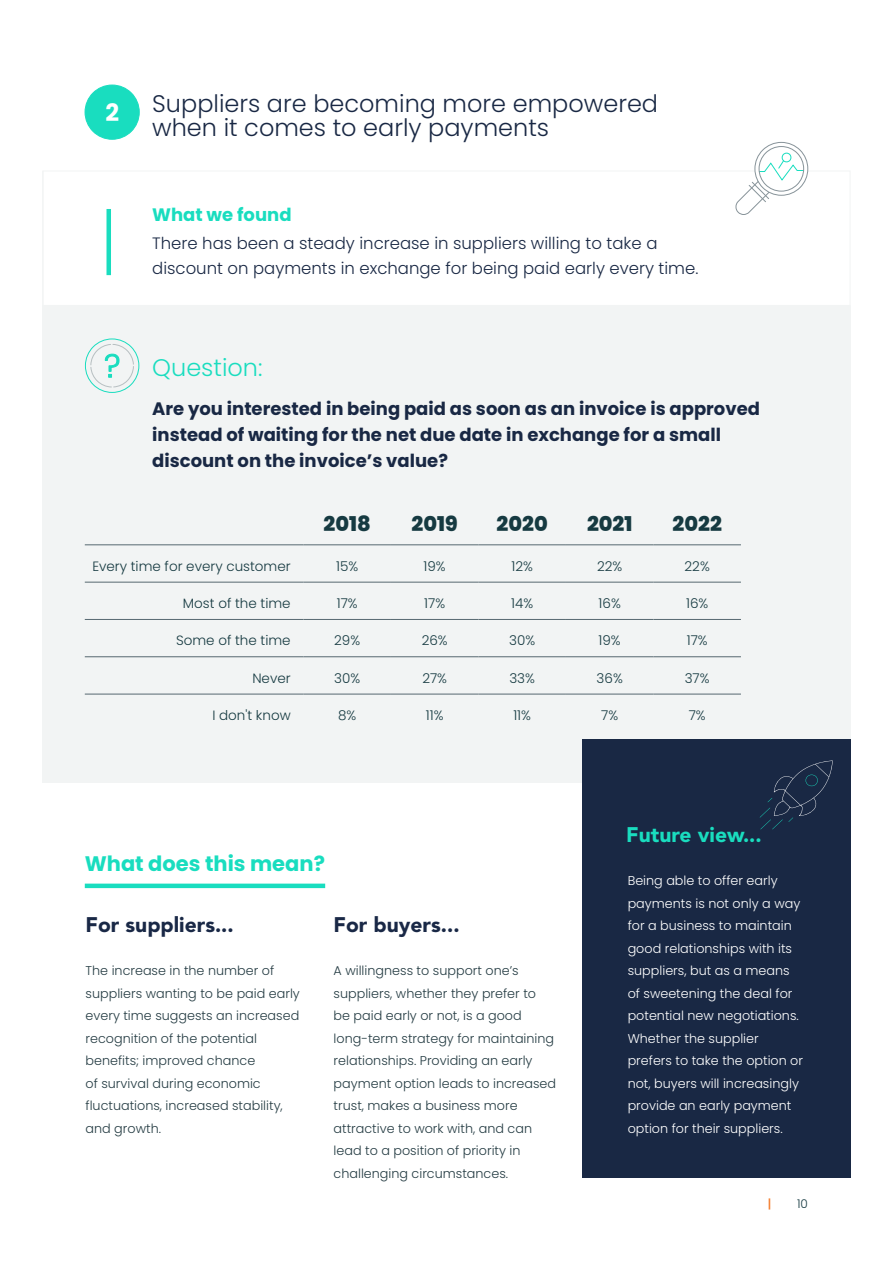
<style>
.page{position:relative;width:893px;height:1263px;background:#fff}
.page>*{position:absolute;margin:0;border:0;box-sizing:border-box;transform-origin:0 0}
.Paragraph_Style1{font:300 24px/24px "Poppins";color:#192844}
.Paragraph_Style1-2{font:300 24px "Poppins";color:#19ddbf}
.Paragraph_Style1-3{font:700 24px "Poppins";color:#fff}
.Paragraph_Style1-4{font:900 21px "Avenir LT Std";color:#192846}
.Body_Text{font:800 21px "Poppins";color:#163a41}
.Paragraph_Style11{font:700 21px "Poppins";color:#19ddbf}
.Paragraph_Style1-5{font:900 21px "Avenir LT Std";color:#19ddbf}
.Paragraph_Style1-6{font:700 18px/25.7px "Poppins";color:#192844}
.Paragraph_Style1-7{font:700 18px "Poppins";color:#19ddbf}
.Paragraph_Style1-8{font:300 16.5px/25.7px "Poppins";color:#192844}
.Body_Text-2{font:300 13.5px "Poppins";color:#163a41}
.Body_Text-3{font:300 12.75px/22.5px "Poppins";color:#263d44}
.Body_Text-4{font:300 12.75px/22.5px "Poppins";color:#fff}
.Body_Text-5{font:300 12px "Poppins";color:#163a41}
.Body_Text-6{font:700 12px "Gotham";color:#f47c2c}
</style>
<div class="page">
<div style="left:43px;top:306px;width:807px;height:476px;background:#f2f4f4"></div>
<div style="left:582px;top:740px;width:268px;height:438px;background:#192844"></div>
<div style="left:43px;top:171px;width:807px;height:135px;border:1px solid #f2f4f4"></div>
<svg style="left:85px;top:85px;width:54px;height:54px"></svg>
<svg style="left:85px;top:338px;width:55px;height:55px"></svg>
<svg style="left:735px;top:142px;width:73px;height:73px"></svg>
<div style="left:106px;top:209px;width:5px;height:66px;background:#19ddbf"></div>
<hr style="left:85px;top:884px;width:240px;height:4px;background:#19ddbf">
<svg style="left:303px;top:544px;width:438px;height:150px"></svg>
<hr style="left:85px;top:545px;width:218px;height:1px;background:#566870">
<hr style="left:85px;top:582px;width:218px;height:1px;background:#566870">
<hr style="left:85px;top:619px;width:218px;height:1px;background:#566870">
<hr style="left:85px;top:656px;width:218px;height:1px;background:#566870">
<hr style="left:85px;top:694px;width:218px;height:1px;background:#566870">
<hr style="left:303px;top:545px;width:88px;height:1px;background:#566870">
<hr style="left:391px;top:545px;width:87px;height:1px;background:#566870">
<hr style="left:478px;top:545px;width:88px;height:1px;background:#566870">
<hr style="left:566px;top:545px;width:87px;height:1px;background:#566870">
<hr style="left:653px;top:545px;width:88px;height:1px;background:#566870">
<hr style="left:303px;top:582px;width:88px;height:1px;background:#566870">
<hr style="left:391px;top:582px;width:87px;height:1px;background:#566870">
<hr style="left:478px;top:582px;width:88px;height:1px;background:#566870">
<hr style="left:566px;top:582px;width:87px;height:1px;background:#566870">
<hr style="left:653px;top:582px;width:88px;height:1px;background:#566870">
<hr style="left:303px;top:619px;width:88px;height:1px;background:#566870">
<hr style="left:391px;top:619px;width:87px;height:1px;background:#566870">
<hr style="left:478px;top:619px;width:88px;height:1px;background:#566870">
<hr style="left:566px;top:619px;width:87px;height:1px;background:#566870">
<hr style="left:653px;top:619px;width:88px;height:1px;background:#566870">
<hr style="left:303px;top:656px;width:88px;height:1px;background:#566870">
<hr style="left:391px;top:656px;width:87px;height:1px;background:#566870">
<hr style="left:478px;top:656px;width:88px;height:1px;background:#566870">
<hr style="left:566px;top:656px;width:87px;height:1px;background:#566870">
<hr style="left:653px;top:656px;width:88px;height:1px;background:#566870">
<hr style="left:303px;top:694px;width:88px;height:1px;background:#566870">
<hr style="left:391px;top:694px;width:87px;height:1px;background:#566870">
<hr style="left:478px;top:694px;width:88px;height:1px;background:#566870">
<hr style="left:566px;top:694px;width:87px;height:1px;background:#566870">
<hr style="left:653px;top:694px;width:88px;height:1px;background:#566870">
<svg style="left:760px;top:760px;width:73px;height:69px"></svg>
<p class="Paragraph_Style1-3" style="left:105px;top:99px;width:15px">2</p>
<p class="Paragraph_Style1" style="left:152px;top:92px;width:507px">Suppliers are becoming more empowered when it comes to early payments</p>
<p class="Paragraph_Style1-7" style="left:152px;top:205px;width:141px">What we found</p>
<p class="Paragraph_Style1-8" style="left:152px;top:230px;width:548px">There has been a steady increase in suppliers willing to take a discount on payments in exchange for being paid early every time.</p>
<p class="Paragraph_Style1-2" style="left:152px;top:354px;width:112px">Question:</p>
<p class="Paragraph_Style1-6" style="left:152px;top:396px;width:609px">Are you interested in being paid as soon as an invoice is approved instead of waiting for the net due date in exchange for a small discount on the invoice’s value?</p>
<p class="Body_Text" style="left:324px;top:511px;width:49px">2018</p>
<p class="Body_Text" style="left:412px;top:511px;width:48px">2019</p>
<p class="Body_Text" style="left:497px;top:511px;width:53px">2020</p>
<p class="Body_Text" style="left:587px;top:511px;width:47px">2021</p>
<p class="Body_Text" style="left:672px;top:511px;width:51px">2022</p>
<p class="Body_Text-2" style="left:92px;top:558px;width:200px">Every time for every customer</p>
<p class="Body_Text-2" style="left:336px;top:558px;width:24px">15%</p>
<p class="Body_Text-2" style="left:424px;top:558px;width:24px">19%</p>
<p class="Body_Text-2" style="left:511px;top:558px;width:23px">12%</p>
<p class="Body_Text-2" style="left:597px;top:558px;width:27px">22%</p>
<p class="Body_Text-2" style="left:685px;top:558px;width:27px">22%</p>
<p class="Body_Text-2" style="left:183px;top:595px;width:109px">Most of the time</p>
<p class="Body_Text-2" style="left:337px;top:595px;width:22px">17%</p>
<p class="Body_Text-2" style="left:424px;top:595px;width:22px">17%</p>
<p class="Body_Text-2" style="left:511px;top:595px;width:24px">14%</p>
<p class="Body_Text-2" style="left:599px;top:595px;width:24px">16%</p>
<p class="Body_Text-2" style="left:686px;top:595px;width:24px">16%</p>
<p class="Body_Text-2" style="left:176px;top:633px;width:116px">Some of the time</p>
<p class="Body_Text-2" style="left:334px;top:633px;width:27px">29%</p>
<p class="Body_Text-2" style="left:422px;top:633px;width:28px">26%</p>
<p class="Body_Text-2" style="left:509px;top:633px;width:28px">30%</p>
<p class="Body_Text-2" style="left:599px;top:633px;width:24px">19%</p>
<p class="Body_Text-2" style="left:687px;top:633px;width:22px">17%</p>
<p class="Body_Text-2" style="left:252px;top:670px;width:40px">Never</p>
<p class="Body_Text-2" style="left:334px;top:670px;width:28px">30%</p>
<p class="Body_Text-2" style="left:422px;top:670px;width:26px">27%</p>
<p class="Body_Text-2" style="left:509px;top:670px;width:27px">33%</p>
<p class="Body_Text-2" style="left:597px;top:670px;width:28px">36%</p>
<p class="Body_Text-2" style="left:685px;top:670px;width:26px">37%</p>
<p class="Body_Text-2" style="left:212px;top:707px;width:80px">I don't know</p>
<p class="Body_Text-2" style="left:338px;top:707px;width:20px">8%</p>
<p class="Body_Text-2" style="left:426px;top:707px;width:19px">11%</p>
<p class="Body_Text-2" style="left:513px;top:707px;width:19px">11%</p>
<p class="Body_Text-2" style="left:601px;top:707px;width:18px">7%</p>
<p class="Body_Text-2" style="left:689px;top:707px;width:18px">7%</p>
<p class="Paragraph_Style11" style="left:85px;top:851px;width:242px">What does this mean?</p>
<p class="Paragraph_Style1-4" style="left:86px;top:912px;width:150px">For suppliers...</p>
<p class="Paragraph_Style1-4" style="left:334px;top:912px;width:127px">For buyers...</p>
<p class="Body_Text-3" style="left:86px;top:960px;width:216px">The increase in the number of suppliers wanting to be paid early every time suggests an increased recognition of the potential benefits; improved chance<br>of survival during economic fluctuations, increased stability, and growth.</p>
<p class="Body_Text-3" style="left:334px;top:960px;width:224px">A willingness to support one’s suppliers, whether they prefer to<br>be paid early or not, is a good long-term strategy for maintaining relationships. Providing an early payment option leads to increased trust, makes a business more attractive to work with, and can lead to a position of priority in challenging circumstances.</p>
<p class="Paragraph_Style1-5" style="left:626px;top:822px;width:137px">Future view...</p>
<p class="Body_Text-4" style="left:628px;top:870px;width:177px">Being able to offer early payments is not only a way for a business to maintain good relationships with its suppliers, but as a means of sweetening the deal for potential new negotiations.<br>Whether the supplier prefers to take the option or not, buyers will increasingly provide an early payment option for their suppliers.</p>
<p class="Body_Text-6" style="left:768px;top:1195px;width:6px">|</p>
<p class="Body_Text-5" style="left:797px;top:1197px;width:12px">10</p>
</div>
